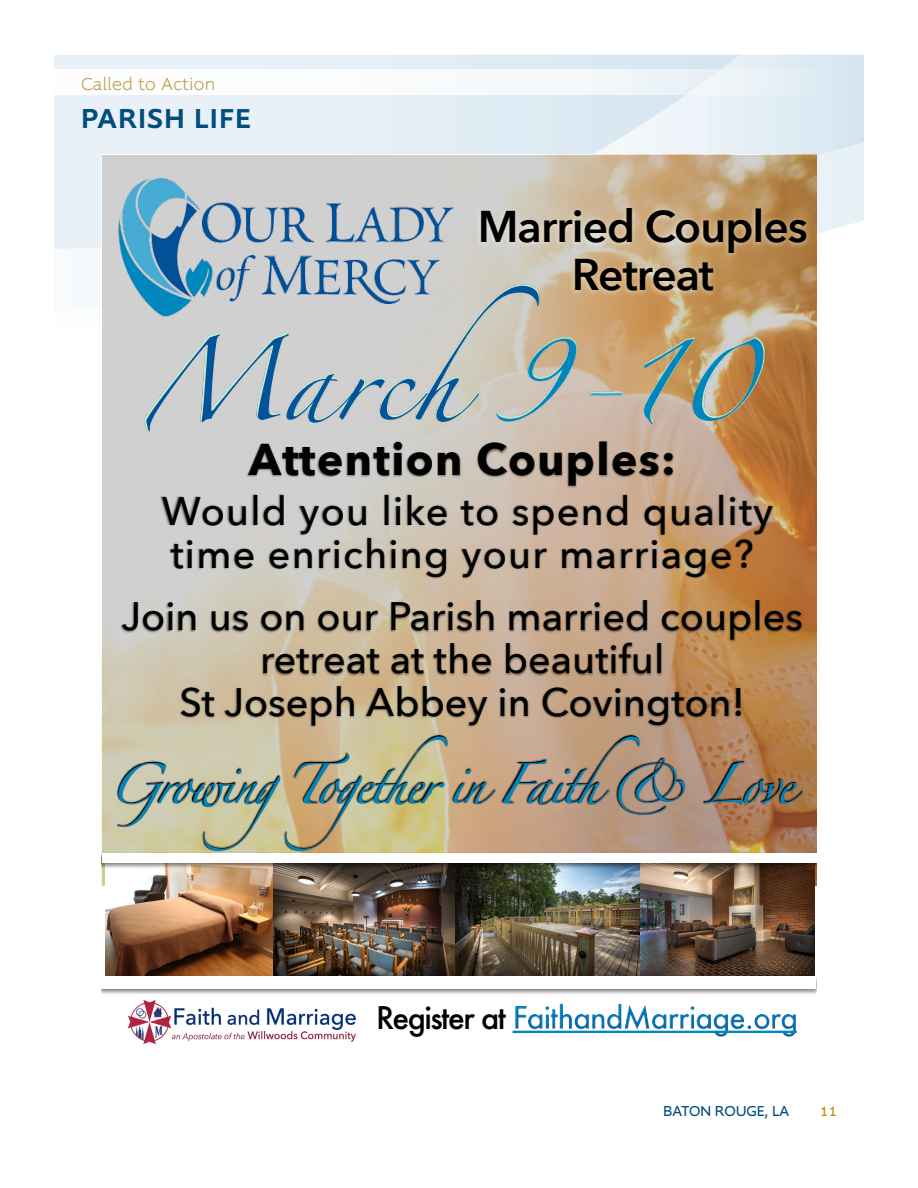
<style>
.page{position:relative;width:918px;height:1188px;background:#fff}
.page>*{position:absolute;margin:0;border:0;box-sizing:border-box;transform-origin:0 0}
.t1{font:72.45px "Zapfino";letter-spacing:.03em;color:#01549a}
.t2{font:600 44.4px/48.6px "Avenir Next";letter-spacing:-.02em;color:#000;text-align:center}
.t3{font:700 44.4px "Avenir Next";letter-spacing:.03em;color:#010202}
.t4{font:500 39.75px/42.9px "Avenir Next";color:#010202;text-align:center}
.t5{font:500 39.75px/42.9px "Avenir Next";letter-spacing:.03em;color:#010202}
.t6{font:36.15px "Zapfino";letter-spacing:-.09em;color:#0086bd}
.t7{font:500 30.3px "Futura";letter-spacing:-.05em;color:#000}
.page_header{font:500 28.5px "Supra";letter-spacing:.04em;color:#014e7d}
.called_to{font:300 18px "Supra";letter-spacing:.03em;color:#bea053}
.page_numbers{font:15.75px "Supra";color:#bb9111}
.page_numbers-2{font:15px "Supra";color:#014e7d}
.s1{color:#0086bd}
.s2{color:#44abd3}
</style>
<div class="page">
<svg style="left:93px;top:249px;width:8px;height:59px"></svg>
<svg style="left:740px;top:55px;width:124px;height:169px;background:#e0ecf3"></svg>
<svg style="left:54px;top:55px;width:686px;height:194px;background:#e5eef5"></svg>
<svg style="left:54px;top:69px;width:810px;height:26px"></svg>
<img style="left:102px;top:155px;width:714px;height:731px">
<img style="left:515px;top:1004px;width:281px;height:33px">
<hr style="left:513px;top:1031px;width:284px;height:2px;background:#0087bd">
<img style="left:105px;top:869px;width:169px;height:106px">
<img style="left:274px;top:869px;width:182px;height:106px">
<img style="left:456px;top:869px;width:358px;height:106px">
<img style="left:102px;top:283px;width:702px;height:186px">
<img style="left:104px;top:416px;width:712px;height:314px">
<img style="left:102px;top:852px;width:714px;height:17px">
<div style="left:102px;top:853px;width:714px;height:10px;background:#fff"></div>
<img style="left:102px;top:975px;width:714px;height:19px">
<div style="left:102px;top:976px;width:714px;height:12px;background:#fff"></div>
<img style="left:128px;top:999px;width:228px;height:46px">
<img style="left:104px;top:730px;width:712px;height:123px">
<img style="left:104px;top:179px;width:124px;height:145px">
<img style="left:202px;top:188px;width:252px;height:115px">
<img style="left:390px;top:189px;width:426px;height:160px">
<p class="called_to" style="left:81px;top:73px;width:136px">Called to Action</p>
<p class="page_header" style="left:81px;top:99px;width:172px">PARISH LIFE</p>
<p class="t2" style="left:478px;top:201px;width:332px">Married Couples<br>Retreat</p>
<p class="t1" style="left:144px;top:351px;width:612px">March<span class="s1">9</span><span class="s2">-</span><span class="s1">10</span></p>
<p class="t3" style="left:249px;top:421px;width:429px">Attention Couples:</p>
<p class="t5" style="left:162px;top:488px;width:613px">Would you like to spend quality time enriching your marriage?</p>
<p class="t4" style="left:121px;top:594px;width:683px">Join us on our Parish married couples retreat at the beautiful<br>St Joseph Abbey in Covington!</p>
<p class="t6" style="left:109px;top:769px;width:687px">GrowingTogether in Faith&amp; Love</p>
<p class="t7" style="left:376px;top:997px;width:132px">Register at</p>
<p class="page_numbers-2" style="left:663px;top:1101px;width:128px">BATON ROUGE, LA</p>
<p class="page_numbers" style="left:820px;top:1101px;width:19px">11</p>
</div>
